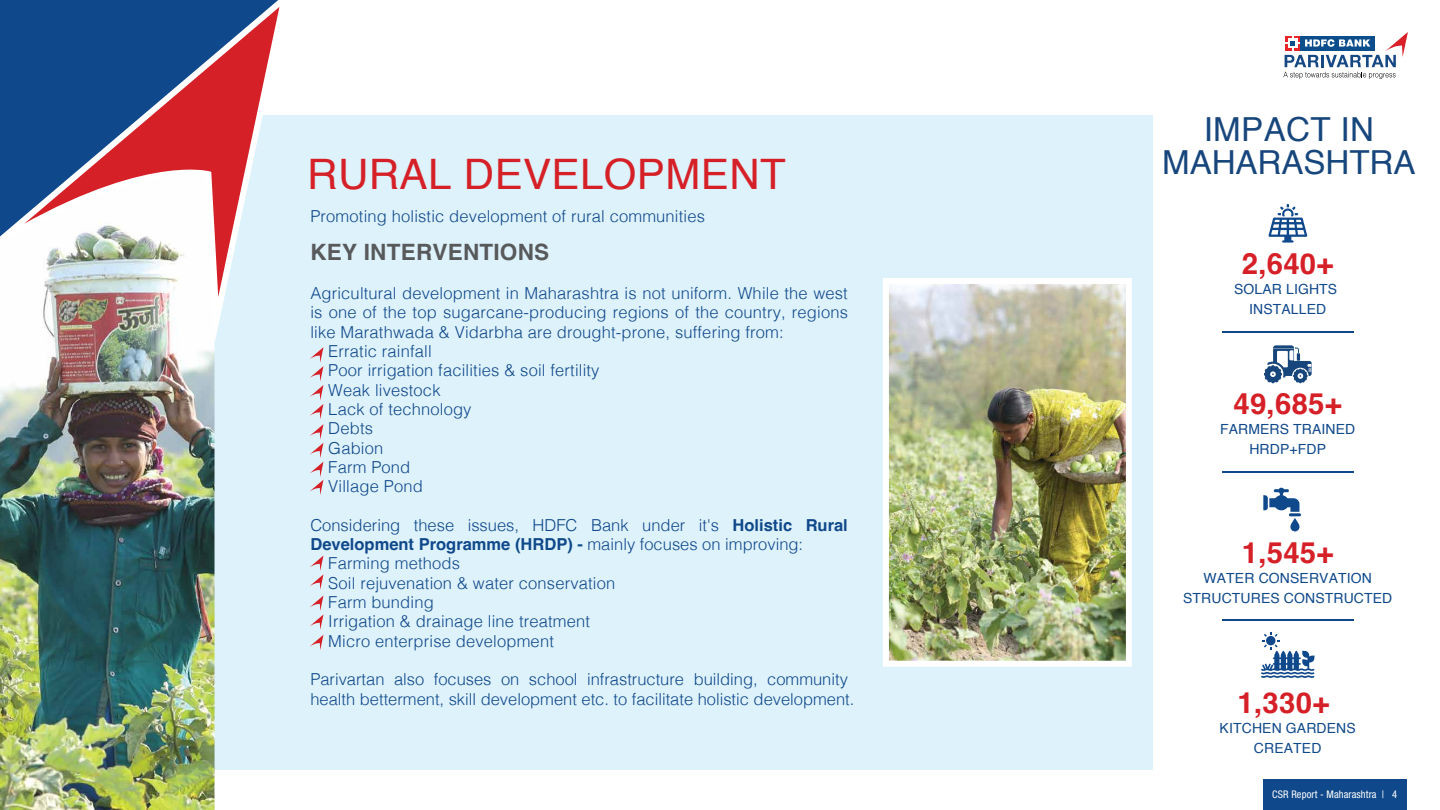
<style>
.page{position:relative;width:1440px;height:810px;background:#fff}
.page>*{position:absolute;margin:0;border:0;box-sizing:border-box;transform-origin:0 0}
.t1{font:42px "Helvetica";letter-spacing:.01em;color:#d62027}
.t2{font:33.15px/32.7px "Helvetica";letter-spacing:-.005em;color:#17467c;text-align:center}
.t3{font:700 29.33px "Helvetica";letter-spacing:.01em;color:#d62027}
.t4{font:700 22.5px "Helvetica";letter-spacing:.01em;color:#58595b}
.t5{font:300 16.5px/19.3px "Helvetica";letter-spacing:.01em;color:#10498b}
.t6{font:700 16.5px "Helvetica";color:#10498b}
.t7{font:13.95px/20px "Helvetica";letter-spacing:.01em;color:#10498b;text-align:center}
.t8{font:condensed 10.5px "Helvetica Neue LT Std";letter-spacing:.01em;color:#fff}
.s1{font-weight:700}
.s2{font-weight:300}
</style>
<div class="page">
<div style="left:198px;top:115px;width:955px;height:655px;background:#def2fb"></div>
<img style="left:0;top:327px;width:218px;height:483px">
<svg style="left:0;top:0;width:280px;height:327px"></svg>
<hr style="left:1222px;top:331px;width:132px;height:2px;background:#10498b">
<hr style="left:1222px;top:471px;width:132px;height:2px;background:#10498b">
<hr style="left:1222px;top:619px;width:132px;height:2px;background:#10498b">
<div style="left:1263px;top:779px;width:143px;height:31px;background:#10498b"></div>
<svg style="left:310px;top:347px;width:13px;height:148px"></svg>
<svg style="left:310px;top:556px;width:13px;height:34px"></svg>
<svg style="left:310px;top:596px;width:13px;height:54px"></svg>
<svg style="left:1268px;top:204px;width:39px;height:39px"></svg>
<svg style="left:1264px;top:345px;width:48px;height:38px"></svg>
<img style="left:890px;top:285px;width:235px;height:375px">
<div style="left:883px;top:278px;width:249px;height:389px;border:6px solid #fff"></div>
<svg style="left:1261px;top:632px;width:54px;height:46px"></svg>
<svg style="left:1263px;top:487px;width:38px;height:44px"></svg>
<svg style="left:1283px;top:32px;width:125px;height:47px"></svg>
<h1 class="t1" style="left:307px;top:142px;width:480px">RURAL DEVELOPMENT</h1>
<p class="t5" style="left:310px;top:205px;width:396px">Promoting holistic development of rural communities</p>
<h3 class="t4" style="left:310px;top:239px;width:240px">KEY INTERVENTIONS</h3>
<p class="t5" style="left:310px;top:282px;width:539px">Agricultural development in Maharashtra is not uniform. While the west</p>
<p class="t5" style="left:310px;top:302px;width:539px">is one of the top sugarcane-producing regions of the country, regions</p>
<p class="t5" style="left:310px;top:321px;width:475px">like Marathwada &amp; Vidarbha are drought-prone, suffering from:</p>
<p class="t5" style="left:328px;top:340px;width:105px">Erratic rainfall</p>
<p class="t5" style="left:328px;top:360px;width:273px">Poor irrigation facilities &amp; soil fertility</p>
<p class="t5" style="left:328px;top:379px;width:114px">Weak livestock</p>
<p class="t5" style="left:328px;top:398px;width:145px">Lack of technology</p>
<p class="t5" style="left:328px;top:418px;width:46px">Debts</p>
<p class="t5" style="left:328px;top:437px;width:56px">Gabion</p>
<p class="t5" style="left:328px;top:456px;width:84px">Farm Pond</p>
<p class="t5" style="left:328px;top:476px;width:96px">Village Pond</p>
<p class="t5" style="left:310px;top:514px;width:539px">Considering these issues, HDFC Bank under it's <span class="s1">Holistic Rural</span></p>
<p class="t6" style="left:310px;top:534px;width:494px">Development Programme (HRDP) - <span class="s2">mainly focuses on improving:</span></p>
<p class="t5" style="left:328px;top:553px;width:133px">Farming methods</p>
<p class="t5" style="left:328px;top:572px;width:288px">Soil rejuvenation &amp; water conservation</p>
<p class="t5" style="left:328px;top:591px;width:107px">Farm bunding</p>
<p class="t5" style="left:328px;top:611px;width:263px">Irrigation &amp; drainage line treatment</p>
<p class="t5" style="left:328px;top:630px;width:227px">Micro enterprise development</p>
<p class="t5" style="left:310px;top:669px;width:546px">Parivartan also focuses on school infrastructure building, community health betterment, skill development etc. to facilitate holistic development.</p>
<h2 class="t2" style="left:1162px;top:114px;width:255px">IMPACT IN<br>MAHARASHTRA</h2>
<h3 class="t3" style="left:1242px;top:246px;width:93px">2,640+</h3>
<p class="t7" style="left:1234px;top:280px;width:105px">SOLAR LIGHTS<br>INSTALLED</p>
<h3 class="t3" style="left:1233px;top:386px;width:110px">49,685+</h3>
<p class="t7" style="left:1220px;top:420px;width:137px">FARMERS TRAINED<br>HRDP+FDP</p>
<h3 class="t3" style="left:1242px;top:535px;width:93px">1,545+</h3>
<p class="t7" style="left:1183px;top:569px;width:211px">WATER CONSERVATION<br>STRUCTURES CONSTRUCTED</p>
<h3 class="t3" style="left:1238px;top:684px;width:93px">1,330+</h3>
<p class="t7" style="left:1220px;top:718px;width:138px">KITCHEN GARDENS<br>CREATED</p>
<p class="t8" style="left:1272px;top:788px;width:127px">CSR Report - Maharashtra | 4</p>
</div>
